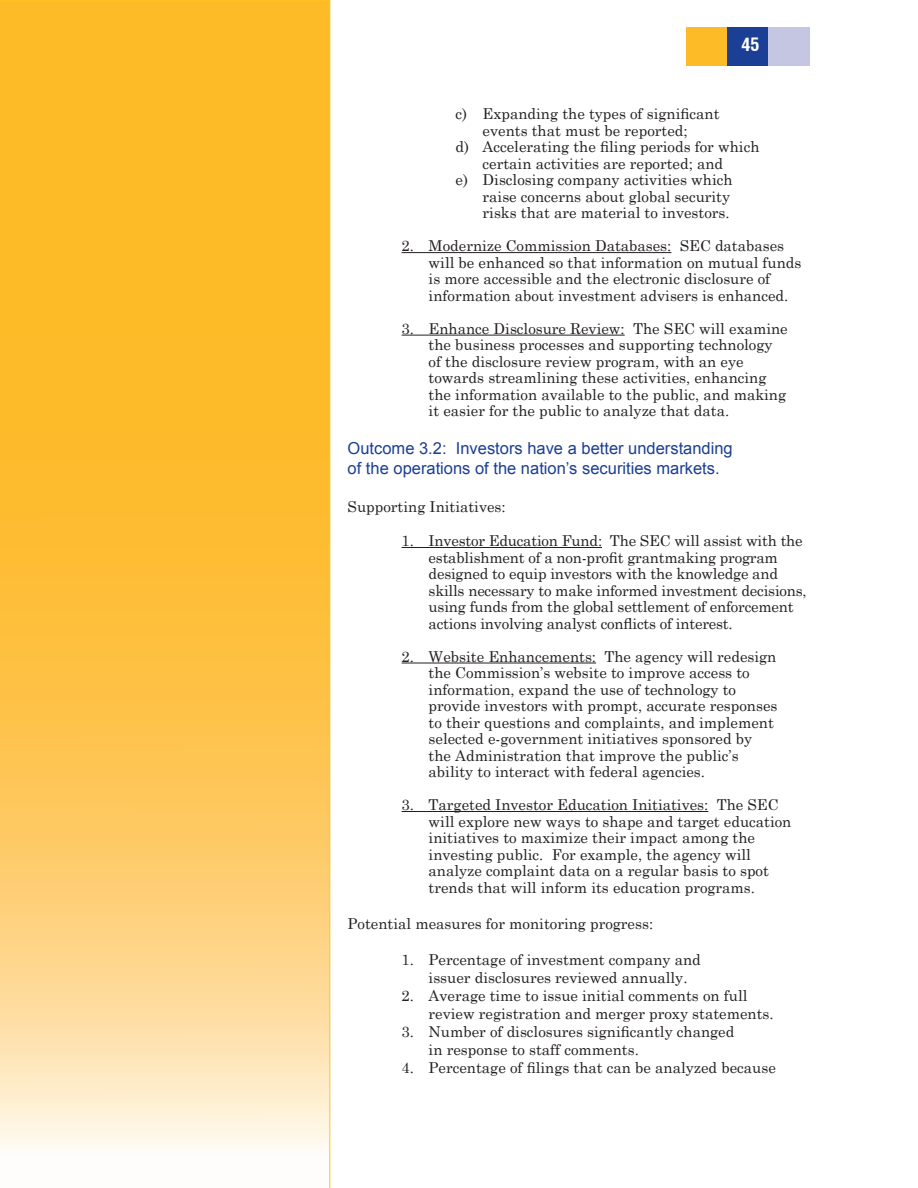
<style>
.page{position:relative;width:918px;height:1188px;background:#fff}
.page>*{position:absolute;margin:0;border:0;box-sizing:border-box;transform-origin:0 0}
.t1{font:700 condensed 18px "Switzerland";color:#fff}
.t2{font:16.5px/19.8px "Arial";color:#1b3f94}
.t3{font:15px/16.5px "Century Schoolbook";color:#231f20}
.t4{font:15px "Century";color:#231f20}
</style>
<div class="page">
<svg style="left:0;top:0;width:330px;height:1188px;background:#fdc756"></svg>
<div style="left:686px;top:27px;width:41px;height:39px;background:#fdbb28"></div>
<div style="left:727px;top:27px;width:42px;height:39px;background:#1b3f94"></div>
<div style="left:769px;top:27px;width:41px;height:39px;background:#c5c6e1"></div>
<hr style="left:402px;top:252px;width:269px;height:1px;background:#231f20">
<hr style="left:402px;top:335px;width:223px;height:1px;background:#231f20">
<hr style="left:402px;top:547px;width:200px;height:1px;background:#231f20">
<hr style="left:402px;top:663px;width:194px;height:1px;background:#231f20">
<hr style="left:402px;top:811px;width:306px;height:1px;background:#231f20">
<p class="t1" style="left:741px;top:34px;width:19px">45</p>
<p class="t3" style="left:456px;top:104px;width:265px">c) Expanding the types of significant</p>
<p class="t3" style="left:483px;top:121px;width:207px">events that must be reported;</p>
<p class="t3" style="left:456px;top:137px;width:305px">d) Accelerating the filing periods for which</p>
<p class="t3" style="left:483px;top:154px;width:242px">certain activities are reported; and</p>
<p class="t3" style="left:456px;top:170px;width:279px">e) Disclosing company activities which</p>
<p class="t3" style="left:483px;top:187px;width:249px">raise concerns about global security</p>
<p class="t3" style="left:483px;top:203px;width:248px">risks that are material to investors.</p>
<p class="t3" style="left:429px;top:236px;width:374px;text-indent:-27px">2. Modernize Commission Databases: SEC databases will be enhanced so that information on mutual funds is more accessible and the electronic disclosure of information about investment advisers is enhanced.</p>
<p class="t3" style="left:429px;top:319px;width:361px;text-indent:-27px">3. Enhance Disclosure Review: The SEC will examine the business processes and supporting technology of the disclosure review program, with an eye towards streamlining these activities, enhancing the information available to the public, and making it easier for the public to analyze that data.</p>
<p class="t2" style="left:348px;top:438px;width:387px">Outcome 3.2: Investors have a better understanding of the operations of the nation’s securities markets.</p>
<p class="t3" style="left:348px;top:497px;width:160px">Supporting Initiatives:</p>
<p class="t3" style="left:429px;top:531px;width:380px;text-indent:-27px">1. Investor Education Fund: The SEC will assist with the establishment of a non-profit grantmaking program designed to equip investors with the knowledge and skills necessary to make informed investment decisions, using funds from the global settlement of enforcement actions involving analyst conflicts of interest.</p>
<p class="t3" style="left:429px;top:647px;width:350px;text-indent:-27px">2. Website Enhancements: The agency will redesign the Commission’s website to improve access to information, expand the use of technology to provide investors with prompt, accurate responses to their questions and complaints, and implement selected e-government initiatives sponsored by the Administration that improve the public’s ability to interact with federal agencies.</p>
<p class="t3" style="left:429px;top:795px;width:364px;text-indent:-27px">3. Targeted Investor Education Initiatives: The SEC will explore new ways to shape and target education initiatives to maximize their impact among the investing public. For example, the agency will analyze complaint data on a regular basis to spot trends that will inform its education programs.</p>
<p class="t3" style="left:348px;top:914px;width:307px">Potential measures for monitoring progress:</p>
<p class="t3" style="left:429px;top:949px;width:274px;line-height:18px;text-indent:-27px">1. Percentage of investment company and issuer disclosures reviewed annually.</p>
<p class="t3" style="left:429px;top:985px;width:347px;line-height:18px;text-indent:-27px">2. Average time to issue initial comments on full review registration and merger proxy statements.</p>
<p class="t3" style="left:429px;top:1021px;width:307px;line-height:18px;text-indent:-27px">3. Number of disclosures significantly changed in response to staff comments.</p>
<p class="t4" style="left:402px;top:1054px;width:376px">4. Percentage of filings that can be analyzed because</p>
</div>
